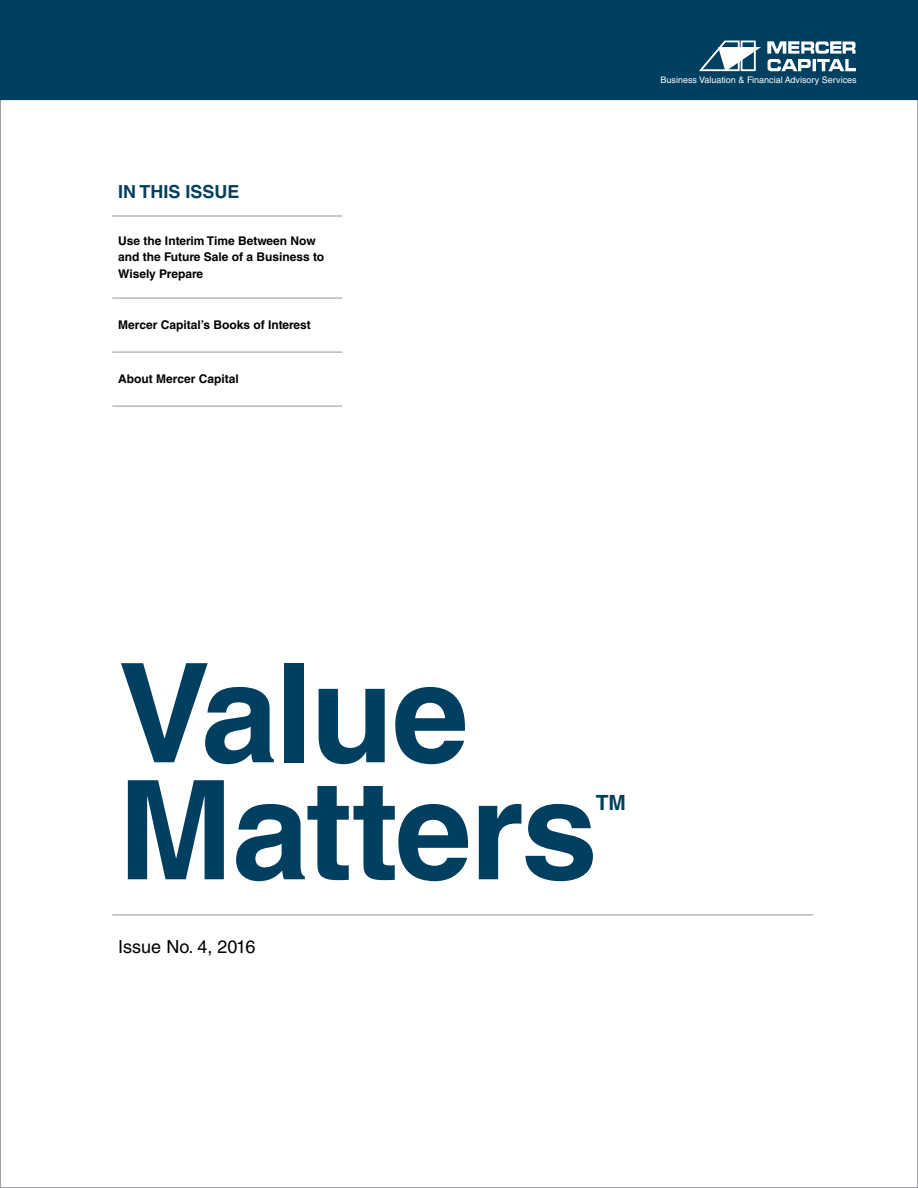
<style>
.page{position:relative;width:918px;height:1188px;background:#fff}
.page>*{position:absolute;margin:0;border:0;box-sizing:border-box;transform-origin:0 0}
.t1{font:700 138px/117px "Helvetica LT Std";letter-spacing:-.02em;color:#003f5f}
.t2{font:700 21px "Helvetica LT Std";color:#003f5f}
.t3{font:18px "Helvetica LT Std";color:#000}
.t4{font:700 18px "Helvetica LT Std";color:#003f5f}
.t5{font:700 12px/16.5px "Helvetica LT Std";color:#000}
.t6{font:9px "Helvetica LT Std";color:#fff}
</style>
<div class="page">
<hr style="left:112px;top:216px;width:230px;height:1px;background:#939598">
<hr style="left:112px;top:298px;width:230px;height:1px;background:#939598">
<hr style="left:112px;top:352px;width:230px;height:1px;background:#939598">
<hr style="left:112px;top:406px;width:230px;height:1px;background:#939598">
<hr style="left:112px;top:915px;width:701px;height:1px;background:#939598">
<div style="left:0;top:0;width:918px;height:99px;background:#003f5f"></div>
<div style="left:0;top:0;width:918px;height:100px;border:2px solid #003f5f"></div>
<svg style="left:767px;top:41px;width:89px;height:30px"></svg>
<svg style="left:699px;top:41px;width:62px;height:30px"></svg>
<h3 class="t4" style="left:118px;top:180px;width:123px">IN THIS ISSUE</h3>
<p class="t5" style="left:118px;top:232px;width:207px">Use the Interim Time Between Now and the Future Sale of a Business to<br>Wisely Prepare</p>
<p class="t5" style="left:118px;top:317px;width:194px">Mercer Capital’s Books of Interest</p>
<p class="t5" style="left:118px;top:371px;width:122px">About Mercer Capital</p>
<p class="t6" style="left:661px;top:75px;width:198px">Business Valuation &amp; Financial Advisory Services</p>
<h1 class="t1" style="left:118px;top:653px;width:481px">Value<br>Matters</h1>
<h2 class="t2" style="left:596px;top:790px;width:32px">TM</h2>
<h3 class="t3" style="left:118px;top:936px;width:139px">Issue No. 4, 2016</h3>
</div>
